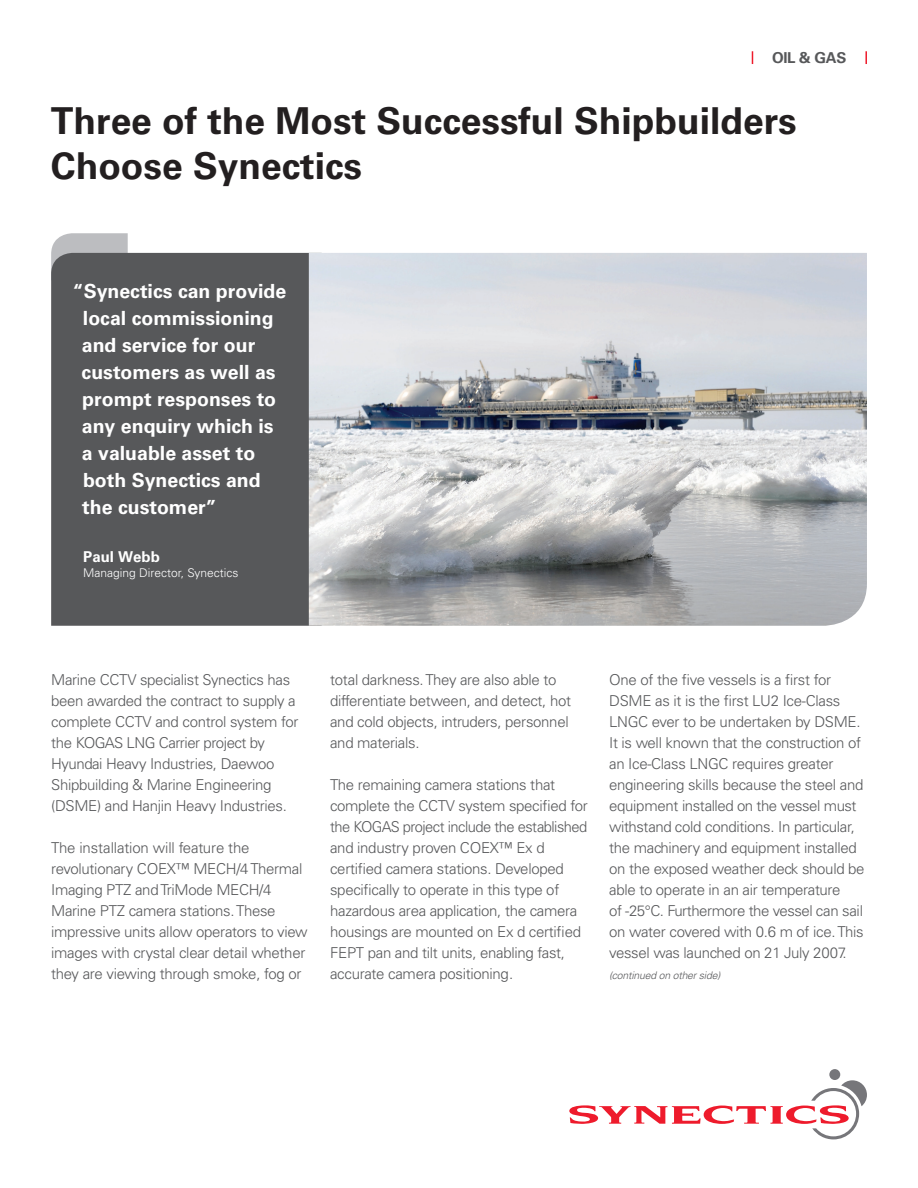
<style>
.page{position:relative;width:918px;height:1188px;background:#fff}
.page>*{position:absolute;margin:0;border:0;box-sizing:border-box;transform-origin:0 0}
.t1{font:700 37.05px/44.5px "Univers";color:#231f20}
.t2{font:700 19.5px/27px "Univers";color:#fff}
.t3{font:300 15px/21px "Univers";letter-spacing:-.02em;color:#57585a}
.t4{font:700 15px "Univers";color:#fff}
.t5{font:700 15px "Univers";letter-spacing:-.02em;color:#57585a}
.t6{font:300 12px "Univers";color:#fff}
.t7{font:italic 300 10.5px "Univers";letter-spacing:-.02em;color:#57585a}
</style>
<div class="page">
<svg style="left:51px;top:233px;width:77px;height:20px"></svg>
<div style="left:51px;top:253px;width:258px;height:373px;background:#57585a"></div>
<img style="left:309px;top:253px;width:558px;height:373px">
<div style="left:829px;top:1069px;width:11px;height:11px;background:#76767a;border-radius:50%"></div>
<svg style="left:569px;top:1080px;width:298px;height:59px"></svg>
<svg style="left:865px;top:51px;width:2px;height:13px"></svg>
<svg style="left:752px;top:51px;width:1px;height:13px"></svg>
<p class="t5" style="left:772px;top:48px;width:76px">OIL &amp; GAS</p>
<h1 class="t1" style="left:51px;top:99px;width:747px">Three of the Most Successful Shipbuilders<br>Choose Synectics</h1>
<h2 class="t2" style="left:82px;top:278px;width:206px;text-indent:-9px">“Synectics can provide local commissioning and service for our customers as well as prompt responses to any enquiry which is a valuable asset to both Synectics and the customer”</h2>
<p class="t4" style="left:83px;top:548px;width:78px">Paul Webb</p>
<p class="t6" style="left:83px;top:565px;width:157px">Managing Director, Synectics</p>
<p class="t3" style="left:51px;top:669px;width:249px">Marine CCTV specialist Synectics has been awarded the contract to supply a complete CCTV and control system for the KOGAS LNG Carrier project by Hyundai Heavy Industries, Daewoo Shipbuilding &amp; Marine Engineering (DSME) and Hanjin Heavy Industries.</p>
<p class="t3" style="left:51px;top:837px;width:258px">The installation will feature the revolutionary COEX™ MECH/4 Thermal Imaging PTZ and TriMode MECH/4<br>Marine PTZ camera stations. These impressive units allow operators to view images with crystal clear detail whether they are viewing through smoke, fog or</p>
<p class="t3" style="left:330px;top:669px;width:243px">total darkness. They are also able to differentiate between, and detect, hot and cold objects, intruders, personnel and materials.</p>
<p class="t3" style="left:330px;top:774px;width:259px">The remaining camera stations that complete the CCTV system specified for the KOGAS project include the established and industry proven COEX™ Ex d certified camera stations. Developed specifically to operate in this type of hazardous area application, the camera housings are mounted on Ex d certified FEPT pan and tilt units, enabling fast, accurate camera positioning.</p>
<p class="t3" style="left:609px;top:669px;width:257px">One of the five vessels is a first for DSME as it is the first LU2 Ice-Class LNGC ever to be undertaken by DSME.<br>It is well known that the construction of an Ice-Class LNGC requires greater engineering skills because the steel and equipment installed on the vessel must withstand cold conditions. In particular, the machinery and equipment installed on the exposed weather deck should be able to operate in an air temperature<br>of -25°C. Furthermore the vessel can sail on water covered with 0.6 m of ice. This vessel was launched on 21 July 2007.</p>
<p class="t7" style="left:609px;top:969px;width:113px">(continued on other side)</p>
</div>
